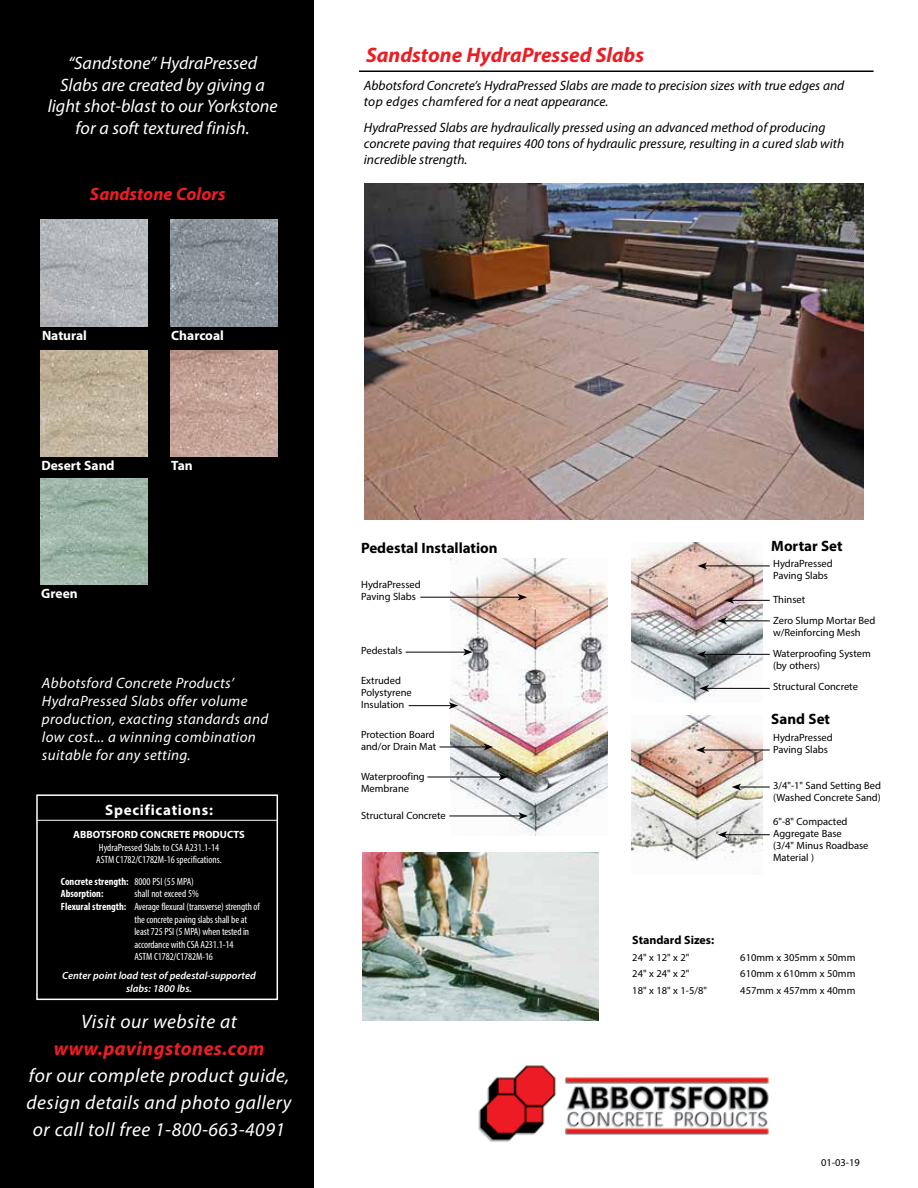
<style>
.page{position:relative;width:918px;height:1188px;background:#fff}
.page>*{position:absolute;margin:0;border:0;box-sizing:border-box;transform-origin:0 0}
.t1{font:italic 700 21px "Myriad Pro";color:#ed1d24}
.t2{font:italic 19.5px/27px "Myriad Pro";letter-spacing:.025em;color:#fff;text-align:center}
.t3{font:italic 700 19.5px "Myriad Pro";letter-spacing:.025em;color:#ed1d24}
.t4{font:italic 18px/21.6px "Myriad Pro";color:#fff;text-align:center}
.t5{font:italic 700 18px "Myriad Pro";color:#ed1d24}
.t6{font:italic 15px/18px "Myriad Pro";letter-spacing:.025em;color:#fff}
.t7{font:700 15px "Myriad Pro";color:#000}
.t8{font:700 15px "Myriad Pro";letter-spacing:.05em;color:#fff}
.t9{font:italic 13.5px/16.2px "Myriad Pro";color:#000}
.t10{font:700 13.5px "Myriad Pro";color:#fff}
.t11{font:700 12px "Myriad Pro";color:#000}
.t12{font:10.5px/12px "Myriad Pro";color:#000}
.t13{font:condensed 10.5px/12.6px "Myriad Pro";letter-spacing:-.01em;color:#fff}
.t14{font:italic 600 10.5px/12.6px "Myriad Pro";color:#fff;text-align:center}
.t15{font:700 condensed 10.5px/12.6px "Myriad Pro";color:#fff}
.t16{font:700 10.5px "Myriad Pro";color:#fff}
.s1{font-weight:400}
.s2{font-weight:700}
</style>
<div class="page">
<hr style="left:359px;top:70px;width:515px;height:2px;background:#000">
<img style="left:451px;top:559px;width:157px;height:277px">
<hr style="left:420px;top:597px;width:100px;height:1px;background:#000">
<svg style="left:518px;top:594px;width:9px;height:7px"></svg>
<hr style="left:406px;top:652px;width:60px;height:1px;background:#000">
<svg style="left:463px;top:649px;width:10px;height:7px"></svg>
<hr style="left:440px;top:747px;width:46px;height:1px;background:#000">
<svg style="left:484px;top:744px;width:9px;height:6px"></svg>
<hr style="left:427px;top:777px;width:74px;height:1px;background:#000">
<svg style="left:499px;top:774px;width:9px;height:6px"></svg>
<hr style="left:449px;top:816px;width:72px;height:1px;background:#000">
<svg style="left:519px;top:813px;width:9px;height:6px"></svg>
<hr style="left:409px;top:705px;width:42px;height:1px;background:#000">
<svg style="left:449px;top:702px;width:9px;height:7px"></svg>
<img style="left:631px;top:542px;width:131px;height:161px">
<img style="left:631px;top:716px;width:131px;height:145px">
<hr style="left:725px;top:620px;width:45px;height:1px;background:#000">
<svg style="left:717px;top:617px;width:10px;height:7px"></svg>
<hr style="left:704px;top:654px;width:66px;height:1px;background:#000">
<svg style="left:697px;top:651px;width:9px;height:7px"></svg>
<hr style="left:732px;top:600px;width:38px;height:1px;background:#000">
<svg style="left:725px;top:597px;width:9px;height:7px"></svg>
<hr style="left:705px;top:566px;width:65px;height:1px;background:#000">
<svg style="left:698px;top:562px;width:9px;height:7px"></svg>
<hr style="left:707px;top:688px;width:63px;height:1px;background:#000">
<svg style="left:699px;top:685px;width:10px;height:7px"></svg>
<hr style="left:725px;top:834px;width:45px;height:1px;background:#000">
<svg style="left:718px;top:831px;width:9px;height:7px"></svg>
<hr style="left:703px;top:750px;width:67px;height:1px;background:#000">
<svg style="left:696px;top:747px;width:9px;height:6px"></svg>
<hr style="left:739px;top:787px;width:31px;height:1px;background:#000">
<svg style="left:732px;top:784px;width:9px;height:6px"></svg>
<img style="left:363px;top:852px;width:235px;height:169px">
<img style="left:364px;top:184px;width:500px;height:336px">
<div style="left:0;top:0;width:314px;height:1188px;background:#000"></div>
<img style="left:41px;top:220px;width:106px;height:106px">
<img style="left:171px;top:350px;width:106px;height:107px">
<img style="left:171px;top:220px;width:106px;height:106px">
<img style="left:41px;top:478px;width:106px;height:107px">
<img style="left:41px;top:350px;width:106px;height:107px">
<img style="left:478px;top:1065px;width:292px;height:77px">
<hr style="left:37px;top:820px;width:240px;height:1px;background:#fff">
<div style="left:36px;top:794px;width:242px;height:206px;border:2px solid #fff"></div>
<h3 class="t4" style="left:48px;top:52px;width:231px">“Sandstone” HydraPressed<br>Slabs are created by giving a light shot-blast to our Yorkstone for a soft textured finish.</h3>
<h3 class="t5" style="left:90px;top:183px;width:137px">Sandstone Colors</h3>
<p class="t10" style="left:42px;top:326px;width:46px">Natural</p>
<p class="t10" style="left:171px;top:326px;width:54px">Charcoal</p>
<p class="t10" style="left:41px;top:457px;width:75px">Desert Sand</p>
<p class="t10" style="left:171px;top:457px;width:23px">Tan</p>
<p class="t10" style="left:41px;top:585px;width:38px">Green</p>
<h3 class="t6" style="left:42px;top:674px;width:228px">Abbotsford Concrete Products’<br>HydraPressed Slabs offer volume production, exacting standards and low cost... a winning combination suitable for any setting.</h3>
<h3 class="t8" style="left:105px;top:800px;width:109px">Specifications:</h3>
<p class="t16" style="left:73px;top:828px;width:173px">ABBOTSFORD CONCRETE PRODUCTS</p>
<p class="t13" style="left:96px;top:841px;width:127px">HydraPressed Slabs to CSA A231.1-14<br>ASTM C1782/C1782M-16 specifications.</p>
<p class="t15" style="left:61px;top:875px;width:134px">Concrete strength: <span class="s1">8000 PSI (55 MPA)<br></span>Absorption:</p>
<p class="t13" style="left:134px;top:888px;width:66px">shall not exceed 5%</p>
<p class="t13" style="left:61px;top:900px;width:200px"><span class="s2">Flexural strength:</span> Average flexural (transverse) strength of</p>
<p class="t13" style="left:134px;top:913px;width:114px">the concrete paving slabs shall be at</p>
<p class="t13" style="left:134px;top:925px;width:116px">least 725 PSI (5 MPA) when tested in</p>
<p class="t13" style="left:134px;top:938px;width:101px">accordance with CSA A231.1-14</p>
<p class="t13" style="left:134px;top:951px;width:80px">ASTM C1782/C1782M-16</p>
<p class="t14" style="left:62px;top:969px;width:195px">Center point load test of pedestal-supported slabs: 1800 lbs.</p>
<h2 class="t2" style="left:81px;top:1008px;width:157px">Visit our website at</h2>
<h2 class="t3" style="left:54px;top:1036px;width:212px">www.pavingstones.com</h2>
<h2 class="t2" style="left:27px;top:1062px;width:266px">for our complete product guide, design details and photo gallery or call toll free 1-800-663-4091</h2>
<h1 class="t1" style="left:366px;top:42px;width:280px">Sandstone HydraPressed Slabs</h1>
<p class="t9" style="left:364px;top:77px;width:482px">Abbotsford Concrete’s HydraPressed Slabs are made to precision sizes with true edges and top edges chamfered for a neat appearance.</p>
<p class="t9" style="left:364px;top:119px;width:482px">HydraPressed Slabs are hydraulically pressed using an advanced method of producing concrete paving that requires 400 tons of hydraulic pressure, resulting in a cured slab with incredible strength.</p>
<h3 class="t7" style="left:361px;top:539px;width:138px">Pedestal Installation</h3>
<p class="t12" style="left:361px;top:578px;width:61px">HydraPressed<br>Paving Slabs</p>
<p class="t12" style="left:361px;top:644px;width:43px">Pedestals</p>
<p class="t12" style="left:361px;top:674px;width:52px">Extruded<br>Polystyrene<br>Insulation</p>
<p class="t12" style="left:361px;top:728px;width:77px">Protection Board and/or Drain Mat</p>
<p class="t12" style="left:361px;top:770px;width:65px">Waterproofing<br>Membrane</p>
<p class="t12" style="left:361px;top:809px;width:86px">Structural Concrete</p>
<h3 class="t7" style="left:771px;top:537px;width:73px">Mortar Set</h3>
<p class="t12" style="left:773px;top:558px;width:61px">HydraPressed<br>Paving Slabs</p>
<p class="t12" style="left:773px;top:589px;width:104px;line-height:21px">Thinset<br>Zero Slump Mortar Bed</p>
<p class="t12" style="left:773px;top:622px;width:99px;line-height:21px">w/Reinforcing Mesh<br>Waterproofing System</p>
<p class="t12" style="left:773px;top:655px;width:86px;line-height:21px">(by others)<br>Structural Concrete</p>
<h3 class="t7" style="left:771px;top:709px;width:60px">Sand Set</h3>
<p class="t12" style="left:773px;top:731px;width:61px">HydraPressed<br>Paving Slabs</p>
<p class="t12" style="left:773px;top:779px;width:109px">3/4"-1" Sand Setting Bed (Washed Concrete Sand)</p>
<p class="t12" style="left:773px;top:815px;width:97px">6"-8" Compacted<br>Aggregate Base<br>(3/4" Minus Roadbase<br>Material )</p>
<p class="t11" style="left:632px;top:932px;width:83px">Standard Sizes:</p>
<p class="t12" style="left:632px;top:951px;width:59px">24" x 12" x 2"</p>
<p class="t12" style="left:740px;top:951px;width:117px">610mm x 305mm x 50mm</p>
<p class="t12" style="left:632px;top:967px;width:59px">24" x 24" x 2"</p>
<p class="t12" style="left:740px;top:967px;width:117px">610mm x 610mm x 50mm</p>
<p class="t12" style="left:632px;top:984px;width:76px">18" x 18" x 1-5/8"</p>
<p class="t12" style="left:740px;top:984px;width:117px">457mm x 457mm x 40mm</p>
<p class="t12" style="left:821px;top:1156px;width:40px">01-03-19</p>
</div>
